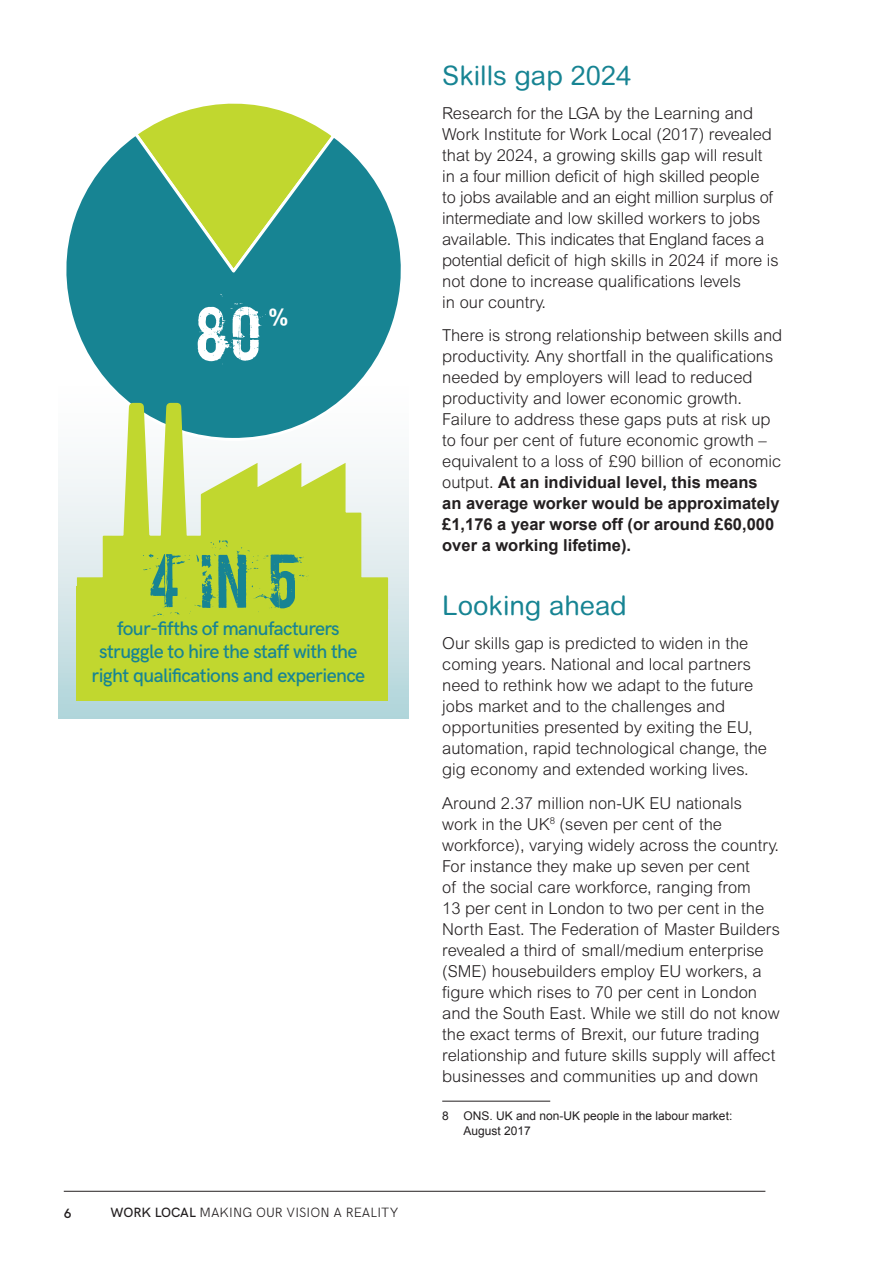
<style>
.page{position:relative;width:893px;height:1263px;background:#fff}
.page>*{position:absolute;margin:0;border:0;box-sizing:border-box;transform-origin:0 0}
.A4_Heading{font:63.6px "Boycott";color:#178493}
.A4_Heading-2{font:63.6px "Boycott";color:#fff}
.A4_Subhead{font:27px "Arial Rounded MT";color:#178493}
.intro_para{font:700 22.5px "Arial";color:#fff}
.t1{font:500 19.5px/23.5px "HK Grotesk";letter-spacing:-.03em;color:#178493;text-align:center}
.A4_Body{font:300 16.5px/21px "Arial MT Std";color:#231f20}
.t2{font:300 13.5px "HK Grotesk";letter-spacing:.005em;color:#231f20}
.t3{font:600 13.5px "HK Grotesk";color:#231f20}
.A4_Footnotes{font:12px/15px "Arial";color:#231f20}
.s1{font-weight:500}
.s2{font-family:"Arial";font-weight:700}
</style>
<div class="page">
<hr style="left:64px;top:1191px;width:701px;height:1px;background:#231f20">
<svg style="left:58px;top:467px;width:351px;height:252px;background:#c9e0df"></svg>
<svg style="left:145px;top:103px;width:178px;height:27px"></svg>
<svg style="left:66px;top:130px;width:335px;height:273px;background:#51a192"></svg>
<svg style="left:77px;top:403px;width:311px;height:183px"></svg>
<div style="left:77px;top:586px;width:311px;height:114px;background:#c1d72f"></div>
<hr style="left:442px;top:1101px;width:108px;height:1px;background:#231f20">
<p class="A4_Heading-2" style="left:194px;top:289px;width:71px">80</p>
<p class="intro_para" style="left:269px;top:302px;width:22px">%</p>
<p class="A4_Heading" style="left:147px;top:536px;width:154px">4 in 5</p>
<p class="t1" style="left:92px;top:615px;width:275px">four-fifths of manufacturers struggle to hire the staff with the right qualifications and experience</p>
<p class="t3" style="left:64px;top:1203px;width:9px">6</p>
<p class="t2" style="left:111px;top:1202px;width:289px"><span class="s1">WORK LOCAL</span> MAKING OUR VISION A REALITY</p>
<p class="A4_Subhead" style="left:442px;top:59px;width:191px">Skills gap 2024</p>
<p class="A4_Body" style="left:442px;top:102px;width:338px">Research for the LGA by the Learning and Work Institute for Work Local (2017) revealed that by 2024, a growing skills gap will result in a four million deficit of high skilled people<br>to jobs available and an eight million surplus of intermediate and low skilled workers to jobs available. This indicates that England faces a potential deficit of high skills in 2024 if more is not done to increase qualifications levels<br>in our country.</p>
<p class="A4_Body" style="left:442px;top:325px;width:342px">There is strong relationship between skills and productivity. Any shortfall in the qualifications needed by employers will lead to reduced productivity and lower economic growth.<br>Failure to address these gaps puts at risk up to four per cent of future economic growth – equivalent to a loss of £90 billion of economic output. <span class="s2">At an individual level, this means<br>an average worker would be approximately £1,176 a year worse off (or around £60,000 over a working lifetime).</span></p>
<p class="A4_Subhead" style="left:442px;top:590px;width:186px">Looking ahead</p>
<p class="A4_Body" style="left:442px;top:633px;width:326px">Our skills gap is predicted to widen in the coming years. National and local partners need to rethink how we adapt to the future jobs market and to the challenges and opportunities presented by exiting the EU, automation, rapid technological change, the gig economy and extended working lives.</p>
<p class="A4_Body" style="left:442px;top:792px;width:339px">Around 2.37 million non-UK EU nationals work in the UK<sup>8</sup> (seven per cent of the workforce), varying widely across the country.<br>For instance they make up seven per cent<br>of the social care workforce, ranging from<br>13 per cent in London to two per cent in the North East. The Federation of Master Builders revealed a third of small/medium enterprise (SME) housebuilders employ EU workers, a figure which rises to 70 per cent in London and the South East. While we still do not know the exact terms of Brexit, our future trading relationship and future skills supply will affect businesses and communities up and down</p>
<p class="A4_Footnotes" style="left:463px;top:1109px;width:270px;text-indent:-21px">8 ONS. UK and non-UK people in the labour market:<br>August 2017</p>
</div>
